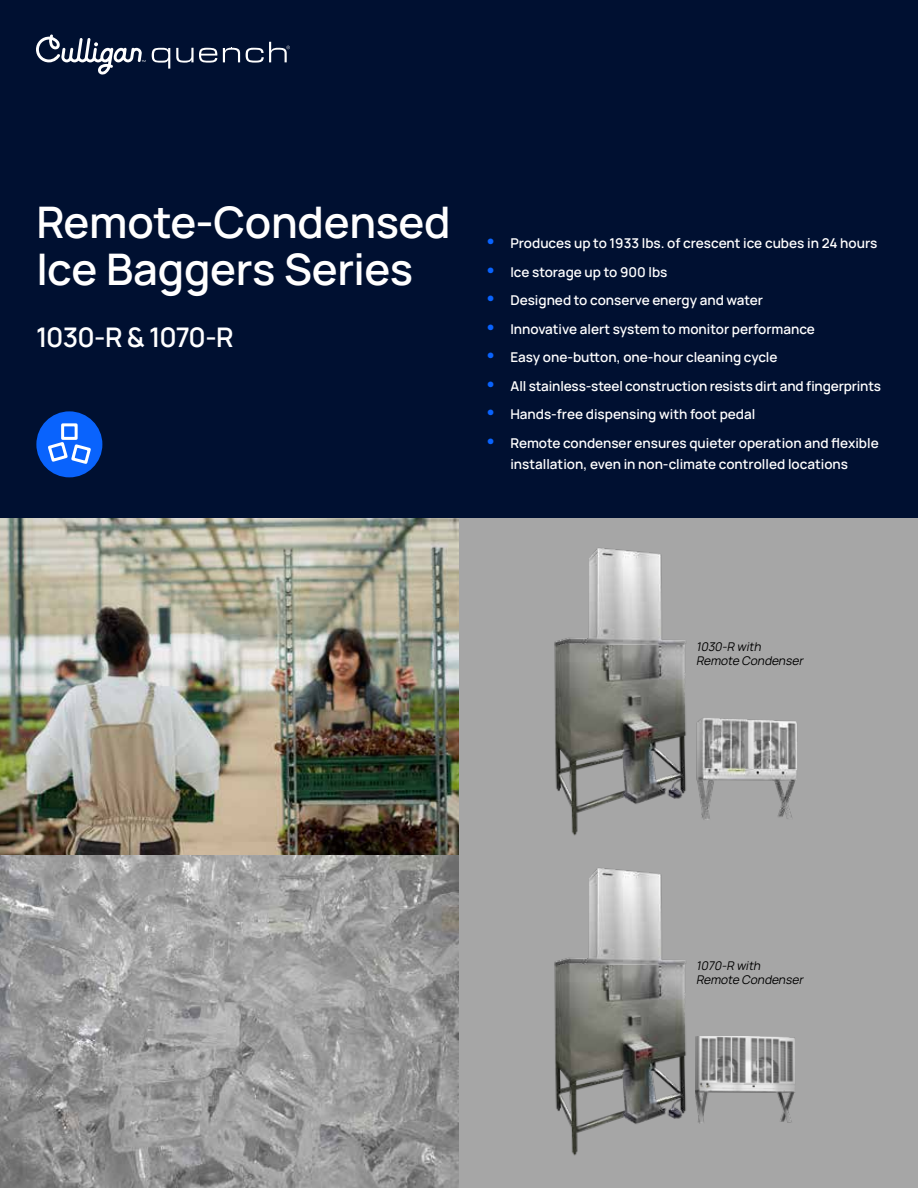
<style>
.page{position:relative;width:918px;height:1188px;background:#fff}
.page>*{position:absolute;margin:0;border:0;box-sizing:border-box;transform-origin:0 0}
.t1{font:200 43.5px/46.5px "Manrope";letter-spacing:-.01em;color:#fff}
.t2{font:200 27px "Manrope";letter-spacing:-.04em;color:#fff}
.t3{font:200 13.5px/21px "Manrope";color:#fff;text-align:center}
.t4{font:italic 200 12px/14.4px "Manrope";color:#000}
.s1{font-size:21px;color:#0963fd}
</style>
<div class="page">
<img style="left:0;top:855px;width:459px;height:333px">
<div style="left:459px;top:506px;width:459px;height:682px;background:#a6a6a6"></div>
<img style="left:0;top:518px;width:459px;height:337px">
<div style="left:0;top:0;width:918px;height:518px;background:#001031"></div>
<svg style="left:152px;top:48px;width:18px;height:21px"></svg>
<svg style="left:176px;top:48px;width:41px;height:15px"></svg>
<svg style="left:223px;top:48px;width:17px;height:14px"></svg>
<svg style="left:246px;top:42px;width:44px;height:21px"></svg>
<svg style="left:36px;top:34px;width:110px;height:41px"></svg>
<div style="left:36px;top:411px;width:66px;height:66px;background:#0963fd;border-radius:50%"></div>
<svg style="left:48px;top:423px;width:43px;height:41px"></svg>
<img style="left:554px;top:548px;width:132px;height:288px">
<img style="left:696px;top:718px;width:101px;height:102px">
<img style="left:554px;top:868px;width:167px;height:288px">
<img style="left:695px;top:1037px;width:100px;height:88px">
<h1 class="t1" style="left:36px;top:197px;width:416px">Remote-Condensed<br>Ice Baggers Series</h1>
<h2 class="t2" style="left:36px;top:318px;width:199px">1030-R &amp; 1070-R</h2>
<p class="t3" style="left:483px;top:232px;width:395px"><span class="s1">•</span> Produces up to 1933 lbs. of crescent ice cubes in 24 hours</p>
<p class="t3" style="left:483px;top:261px;width:186px"><span class="s1">•</span> Ice storage up to 900 lbs</p>
<p class="t3" style="left:483px;top:289px;width:281px"><span class="s1">•</span> Designed to conserve energy and water</p>
<p class="t3" style="left:483px;top:318px;width:333px"><span class="s1">•</span> Innovative alert system to monitor performance</p>
<p class="t3" style="left:483px;top:346px;width:296px"><span class="s1">•</span> Easy one-button, one-hour cleaning cycle</p>
<p class="t3" style="left:483px;top:375px;width:399px"><span class="s1">•</span> All stainless-steel construction resists dirt and fingerprints</p>
<p class="t3" style="left:483px;top:403px;width:274px"><span class="s1">•</span> Hands-free dispensing with foot pedal</p>
<p class="t3" style="left:483px;top:432px;width:397px"><span class="s1">•</span> Remote condenser ensures quieter operation and flexible installation, even in non-climate controlled locations</p>
<p class="t4" style="left:696px;top:639px;width:111px">1030-R with<br>Remote Condenser</p>
<p class="t4" style="left:696px;top:958px;width:111px">1070-R with<br>Remote Condenser</p>
</div>
